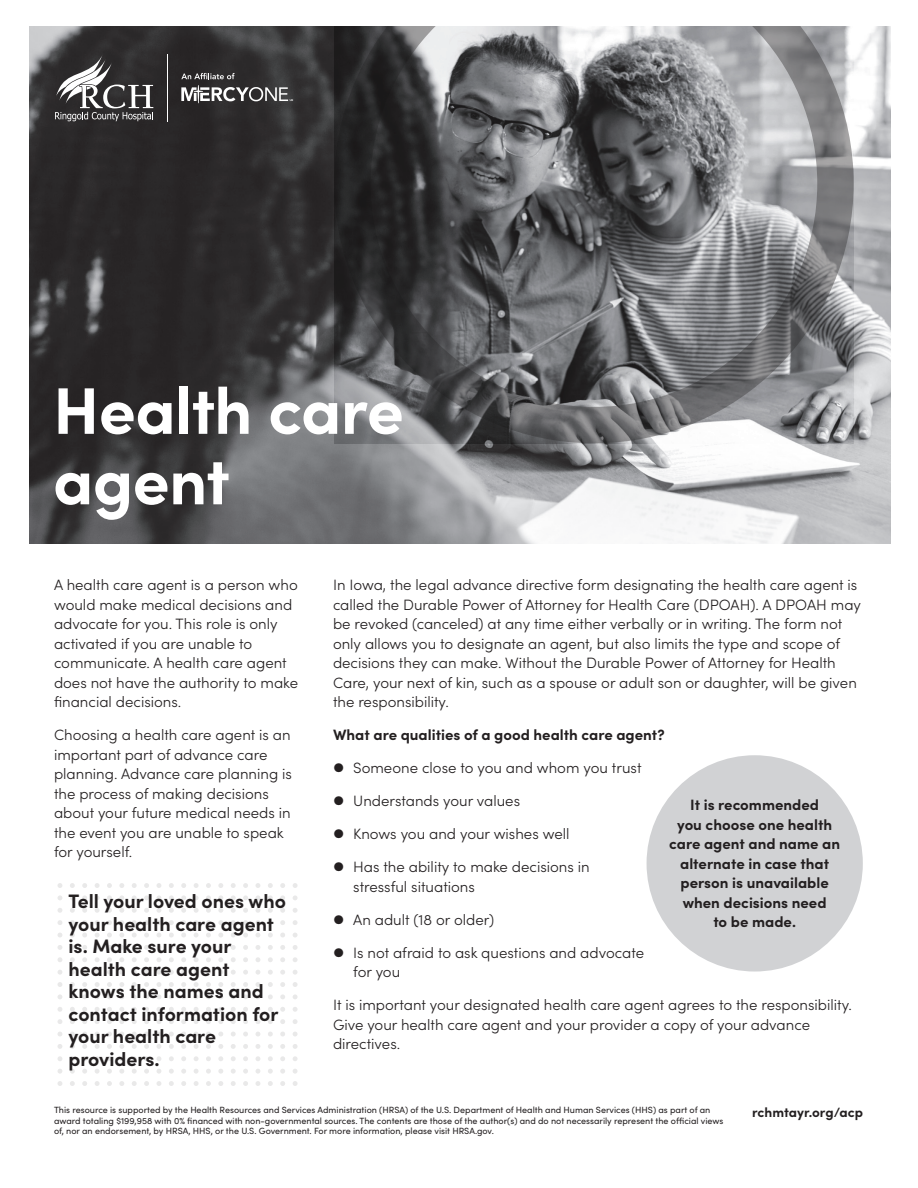
<style>
.page{position:relative;width:918px;height:1188px;background:#fff}
.page>*{position:absolute;margin:0;border:0;box-sizing:border-box;transform-origin:0 0}
.t1{font:700 66px/70.5px "Sofia Pro";letter-spacing:-.01em;color:#fff}
.t2{font:700 19.5px/22.5px "Sofia Pro";color:#231f20}
.t3{font:300 15px/19.5px "Sofia Pro";color:#231f20}
.t4{font:700 15px/19.5px "Sofia Pro";color:#231f20;text-align:center}
.t5{font:700 13.5px "Sofia Pro";color:#231f20}
.t6{font:9px/10.5px "Sofia Pro";color:#231f20}
</style>
<div class="page">
<svg style="left:57px;top:883px;width:241px;height:203px"></svg>
<div style="left:647px;top:755px;width:216px;height:217px;background:#d1d2d4;border-radius:50%"></div>
<img style="left:29px;top:26px;width:862px;height:518px">
<svg style="left:334px;top:26px;width:520px;height:417px;background:#707174"></svg>
<hr style="left:167px;top:54px;width:1px;height:67px;background:#fff">
<svg style="left:181px;top:85px;width:112px;height:18px"></svg>
<svg style="left:181px;top:73px;width:54px;height:6px"></svg>
<svg style="left:55px;top:54px;width:98px;height:67px;background:#5b595a"></svg>
<h1 class="t1" style="left:53px;top:370px;width:352px">Health care agent</h1>
<p class="t3" style="left:54px;top:574px;width:246px">A health care agent is a person who would make medical decisions and advocate for you. This role is only activated if you are unable to communicate. A health care agent does not have the authority to make financial decisions.</p>
<p class="t3" style="left:54px;top:724px;width:239px">Choosing a health care agent is an important part of advance care planning. Advance care planning is the process of making decisions about your future medical needs in the event you are unable to speak for yourself.</p>
<p class="t3" style="left:333px;top:574px;width:530px">In Iowa, the legal advance directive form designating the health care agent is called the Durable Power of Attorney for Health Care (DPOAH). A DPOAH may be revoked (canceled) at any time either verbally or in writing. The form not only allows you to designate an agent, but also limits the type and scope of decisions they can make. Without the Durable Power of Attorney for Health Care, your next of kin, such as a spouse or adult son or daughter, will be given the responsibility.</p>
<p class="t4" style="left:333px;top:724px;width:333px">What are qualities of a good health care agent?</p>
<p class="t3" style="left:333px;top:757px;width:310px">⬤ Someone close to you and whom you trust</p>
<p class="t3" style="left:333px;top:790px;width:189px">⬤ Understands your values</p>
<p class="t3" style="left:333px;top:823px;width:238px">⬤ Knows you and your wishes well</p>
<p class="t3" style="left:353px;top:856px;width:238px;text-indent:-20px">⬤ Has the ability to make decisions in stressful situations</p>
<p class="t3" style="left:333px;top:909px;width:163px">⬤ An adult (18 or older)</p>
<p class="t3" style="left:353px;top:942px;width:292px;text-indent:-20px">⬤ Is not afraid to ask questions and advocate for you</p>
<p class="t3" style="left:333px;top:994px;width:520px">It is important your designated health care agent agrees to the responsibility.<br>Give your health care agent and your provider a copy of your advance directives.</p>
<p class="t4" style="left:669px;top:794px;width:173px">It is recommended<br>you choose one health care agent and name an alternate in case that person is unavailable when decisions need<br>to be made.</p>
<h2 class="t2" style="left:68px;top:889px;width:219px">Tell your loved ones who your health care agent is. Make sure your health care agent knows the names and contact information for your health care providers.</h2>
<p class="t6" style="left:54px;top:1105px;width:671px">This resource is supported by the Health Resources and Services Administration (HRSA) of the U.S. Department of Health and Human Services (HHS) as part of an award totaling $199,958 with 0% financed with non-governmental sources. The contents are those of the author(s) and do not necessarily represent the official views of, nor an endorsement, by HRSA, HHS, or the U.S. Government. For more information, please visit HRSA.gov.</p>
<p class="t5" style="left:752px;top:1101px;width:112px">rchmtayr.org/acp</p>
</div>
